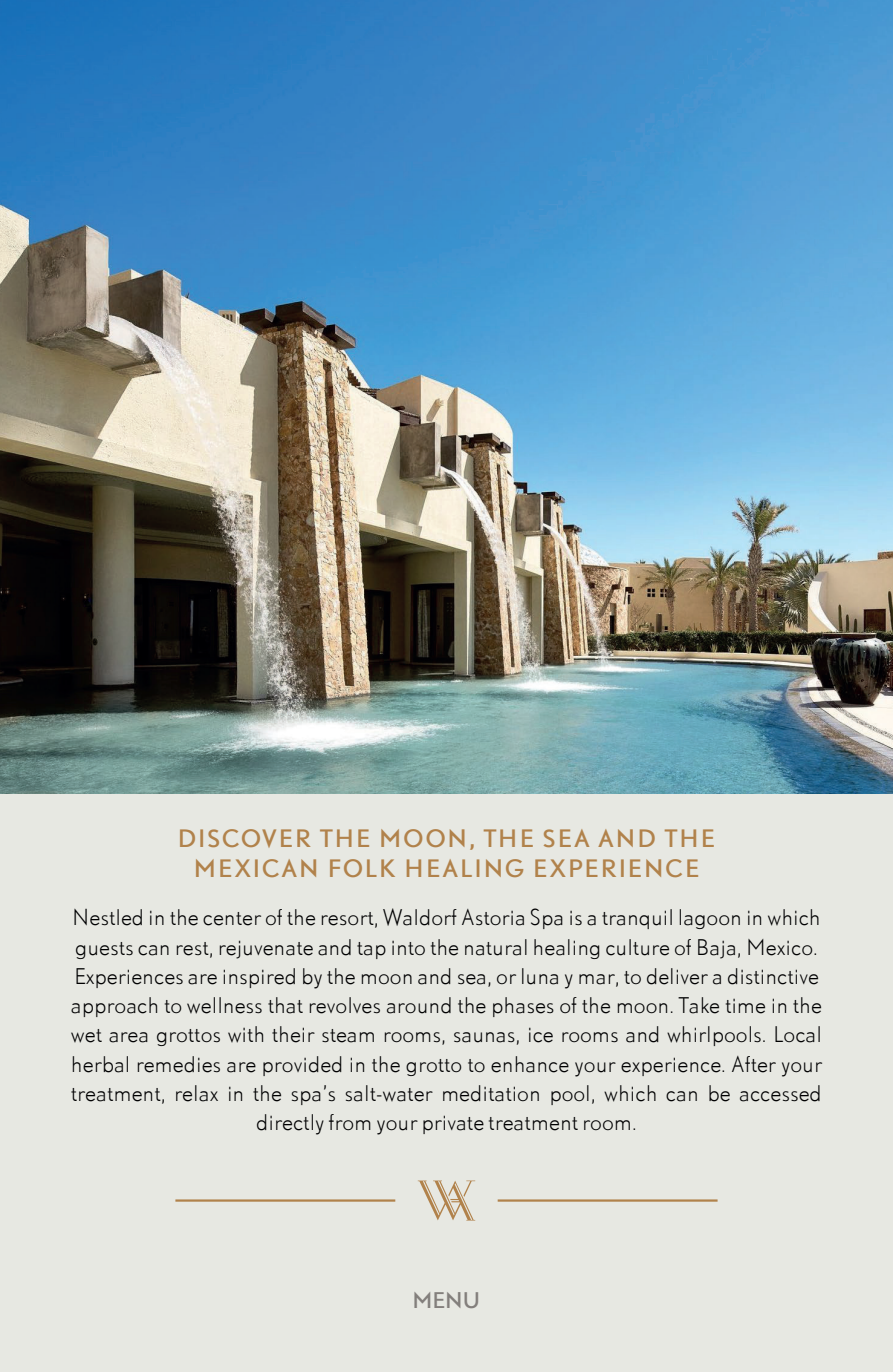
<style>
.page{position:relative;width:893px;height:1372px;background:#fff}
.page>*{position:absolute;margin:0;border:0;box-sizing:border-box;transform-origin:0 0}
.t1{font:22.5px/29.2px "DTL Nobel T";letter-spacing:.1em;color:#b1824b;text-align:center}
.t2{font:300 20.25px/29.2px "DTL Nobel T";color:#000001;text-align:center}
.t3{font:20.25px "DTL Nobel T";color:#837f7c}
</style>
<div class="page">
<div style="left:0;top:0;width:893px;height:1371px;background:#e7e8e2"></div>
<img style="left:0;top:0;width:893px;height:793px">
<hr style="left:175px;top:1199px;width:220px;height:2px;background:#b1824b">
<hr style="left:498px;top:1199px;width:220px;height:2px;background:#b1824b">
<svg style="left:418px;top:1180px;width:57px;height:40px"></svg>
<p class="t1" style="left:178px;top:823px;width:539px">DISCOVER THE MOON, THE SEA AND THE<br>MEXICAN FOLK HEALING EXPERIENCE</p>
<p class="t2" style="left:71px;top:902px;width:753px">Nestled in the center of the resort, Waldorf Astoria Spa is a tranquil lagoon in which guests can rest, rejuvenate and tap into the natural healing culture of Baja, Mexico.<br>Experiences are inspired by the moon and sea, or luna y mar, to deliver a distinctive approach to wellness that revolves around the phases of the moon. Take time in the wet area grottos with their steam rooms, saunas, ice rooms and whirlpools. Local herbal remedies are provided in the grotto to enhance your experience. After your treatment, relax in the spa’s salt-water meditation pool, which can be accessed directly from your private treatment room.</p>
<p class="t3" style="left:413px;top:1286px;width:69px">MENU</p>
</div>
